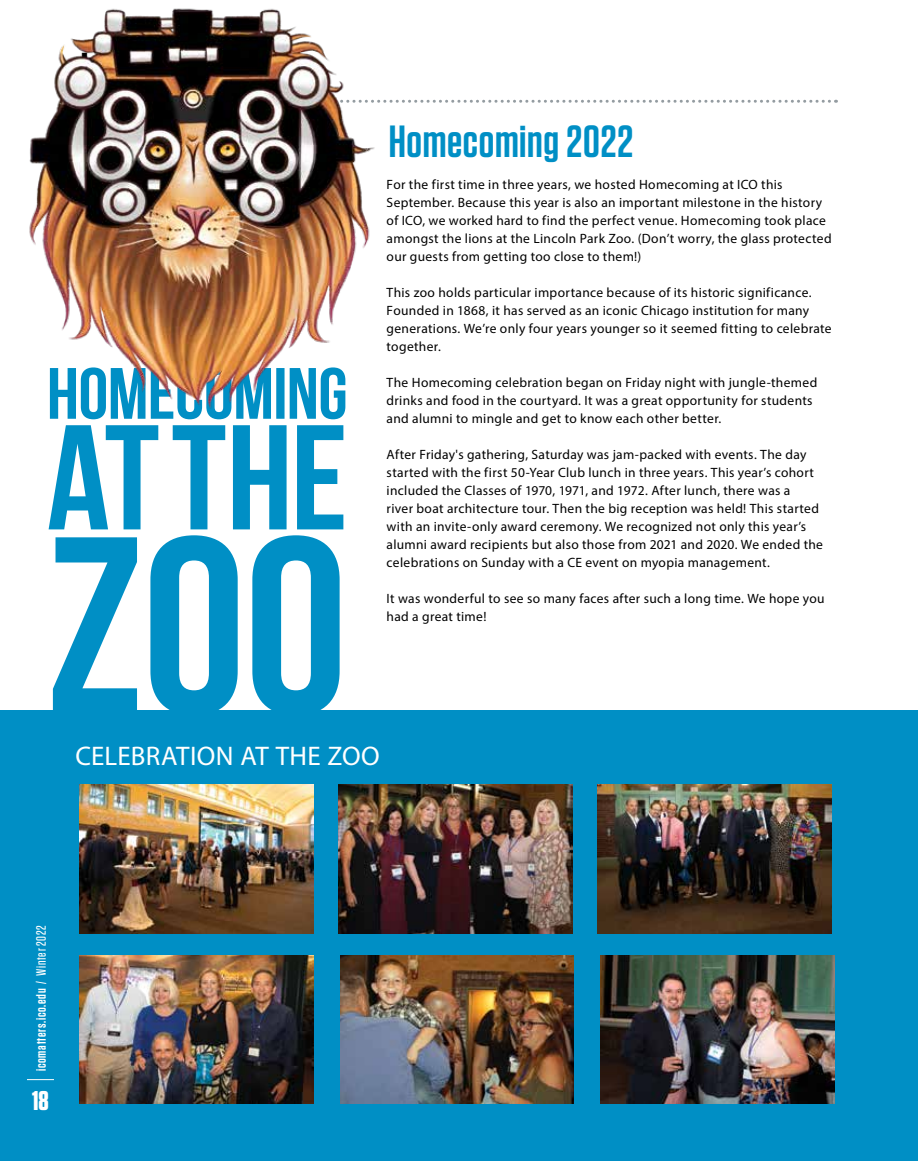
<style>
.page{position:relative;width:918px;height:1161px;background:#fff}
.page>*{position:absolute;margin:0;border:0;box-sizing:border-box;transform-origin:0 0}
.t1{font:600 45px "Tungsten";letter-spacing:.015em;color:#008fc5}
.t2{font:27px "Myriad Pro";letter-spacing:.015em;color:#fff}
.t3{font:700 27px "Tungsten";color:#fff}
.t4{font:13.5px/18px "Myriad Pro";letter-spacing:.025em;color:#000}
.t5{font:600 13.5px "Tungsten";letter-spacing:.05em;color:#fff}
.s1{font-weight:500}
</style>
<div class="page">
<div style="left:0;top:711px;width:918px;height:450px;background:#008fc5"></div>
<svg style="left:445px;top:100px;width:384px;height:3px"></svg>
<svg style="left:53px;top:535px;width:287px;height:176px;fill:#008fc5"></svg>
<svg style="left:49px;top:469px;width:294px;height:60px"></svg>
<img style="left:80px;top:785px;width:233px;height:148px">
<img style="left:598px;top:785px;width:234px;height:148px">
<img style="left:80px;top:955px;width:234px;height:149px">
<img style="left:340px;top:955px;width:234px;height:149px">
<img style="left:601px;top:955px;width:233px;height:149px">
<img style="left:339px;top:785px;width:234px;height:148px">
<img style="left:29px;top:8px;width:413px;height:461px">
<svg style="left:27px;top:1079px;width:27px;height:1px"></svg>
<h1 class="t1" style="left:389px;top:118px;width:246px">Homecoming 2022</h1>
<p class="t4" style="left:387px;top:175px;width:446px">For the first time in three years, we hosted Homecoming at ICO this September. Because this year is also an important milestone in the history of ICO, we worked hard to find the perfect venue. Homecoming took place amongst the lions at the Lincoln Park Zoo. (Don’t worry, the glass protected our guests from getting too close to them!)</p>
<p class="t4" style="left:387px;top:283px;width:447px">This zoo holds particular importance because of its historic significance.<br>Founded in 1868, it has served as an iconic Chicago institution for many generations. We’re only four years younger so it seemed fitting to celebrate together.</p>
<p class="t4" style="left:387px;top:373px;width:432px">The Homecoming celebration began on Friday night with jungle-themed drinks and food in the courtyard. It was a great opportunity for students and alumni to mingle and get to know each other better.</p>
<p class="t4" style="left:387px;top:445px;width:438px">After Friday's gathering, Saturday was jam-packed with events. The day started with the first 50-Year Club lunch in three years. This year’s cohort included the Classes of 1970, 1971, and 1972. After lunch, there was a<br>river boat architecture tour. Then the big reception was held! This started with an invite-only award ceremony. We recognized not only this year’s alumni award recipients but also those from 2021 and 2020. We ended the celebrations on Sunday with a CE event on myopia management.</p>
<p class="t4" style="left:387px;top:589px;width:440px">It was wonderful to see so many faces after such a long time. We hope you had a great time!</p>
<h2 class="t2" style="left:76px;top:740px;width:306px">CELEBRATION AT THE ZOO</h2>
<p class="t5" style="left:34px;top:1071px;width:147px;rotate:-90deg">icomatters.ico.edu <span class="s1">/ Winter 2022</span></p>
<h2 class="t3" style="left:32px;top:1086px;width:18px">18</h2>
</div>
